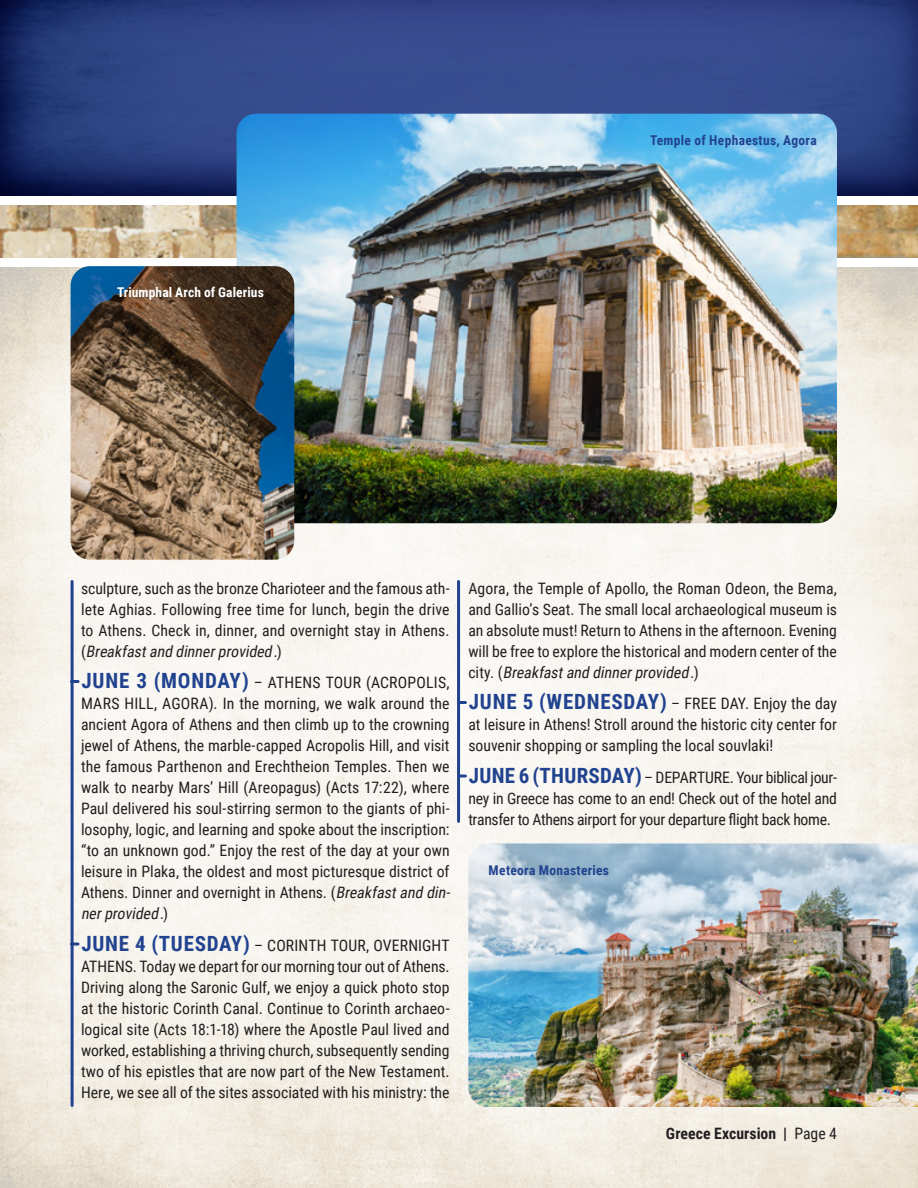
<style>
.page{position:relative;width:918px;height:1188px;background:#fff}
.page>*{position:absolute;margin:0;border:0;box-sizing:border-box;transform-origin:0 0}
.Paragraph{font:15.75px/21px "Roboto Condensed";color:#231f20;text-align:justify}
.Paragraph-2{font:700 15.75px "Roboto Condensed";letter-spacing:.005em;color:#231f20}
.Photo_title{font:700 13.5px "Roboto Condensed";letter-spacing:.025em;color:#21438f}
.Paragraph-3{font:700 13.5px "Roboto Condensed";letter-spacing:.01em;color:#fff}
.s1{font-style:italic}
.s2{font-weight:700;font-size:21px;color:#21438f}
.s3{font-weight:400}
</style>
<div class="page">
<img style="left:0;top:268px;width:918px;height:920px">
<svg style="left:0;top:0;width:918px;height:196px;background:#2e4282"></svg>
<img style="left:0;top:205px;width:918px;height:53px">
<hr style="left:457px;top:581px;width:3px;height:240px;background:#21438f">
<hr style="left:71px;top:581px;width:3px;height:525px;background:#21438f">
<svg style="left:74px;top:680px;width:4px;height:3px"></svg>
<svg style="left:73px;top:943px;width:5px;height:3px"></svg>
<svg style="left:460px;top:701px;width:5px;height:3px"></svg>
<svg style="left:460px;top:775px;width:5px;height:3px"></svg>
<img style="left:237px;top:114px;width:600px;height:409px">
<img style="left:71px;top:266px;width:223px;height:294px">
<img style="left:468px;top:843px;width:450px;height:264px">
<p class="Paragraph-3" style="left:117px;top:283px;width:148px">Triumphal Arch of Galerius</p>
<p class="Photo_title" style="left:650px;top:130px;width:168px">Temple of Hephaestus, Agora</p>
<p class="Paragraph" style="left:81px;top:577px;width:370px">sculpture, such as the bronze Charioteer and the famous ath&shy;lete Aghias. Following free time for lunch, begin the drive to Athens. Check in, dinner, and overnight stay in Athens. ( <span class="s1">Breakfastand dinnerprovided.</span>)</p>
<p class="Paragraph" style="left:81px;top:672px;width:374px;text-align:left"><span class="s2">JUNE 3 (MONDAY)</span> – ATHENS TOUR (ACROPOLIS, MARS HILL, AGORA). In the morning, we walk around the ancient Agora of Athens and then climb up to the crowning jewel of Athens, the marble-capped Acropolis Hill, and visit the famous Parthenon and Erechtheion Temples. Then we walk to nearby Mars’ Hill (Areopagus) (Acts 17:22), where Paul delivered his soul-stirring sermon to the giants of phi&shy;losophy, logic, and learning and spoke about the inscription: “to an unknown god.” Enjoy the rest of the day at your own leisure in Plaka, the oldest and most picturesque district of Athens. Dinner and overnight in Athens. (<span class="s1">Breakfastand din&shy;nerprovided.</span>)</p>
<p class="Paragraph" style="left:81px;top:934px;width:370px"><span class="s2">JUNE 4 (TUESDAY)</span> – CORINTH TOUR, OVERNIGHT ATHENS. Today we depart for our morning tour out of Athens.<br>Driving along the Saronic Gulf, we enjoy a quick photo stop at the historic Corinth Canal. Continue to Corinth archaeo&shy;logical site (Acts 18:1-18) where the Apostle Paul lived and worked, establishing a thriving church, subsequently sending two of his epistles that are now part of the New Testament.<br>Here, we see all of the sites associated with his ministry: the</p>
<p class="Paragraph" style="left:468px;top:577px;width:370px">Agora, the Temple of Apollo, the Roman Odeon, the Bema, and Gallio’s Seat. The small local archaeological museum is an absolute must! Return to Athens in the afternoon. Evening will be free to explore the historical and modern center of the c i t y . ( <span class="s1">Breakfastand dinnerprovided.</span>)</p>
<p class="Paragraph" style="left:468px;top:693px;width:370px"><span class="s2">JUNE 5 (WEDNESDAY)</span> – FREE DAY. Enjoy the day at leisure in Athens! Stroll around the historic city center for souvenir shopping or sampling the local souvlaki!</p>
<p class="Paragraph" style="left:468px;top:766px;width:370px"><span class="s2">JUNE 6 (THURSDAY)</span> – DEPARTURE. Your biblical jour&shy;ney in Greece has come to an end! Check out of the hotel and transfer to Athens airport for your departure flight back home.</p>
<p class="Photo_title" style="left:489px;top:860px;width:122px">Meteora Monasteries</p>
<p class="Paragraph-2" style="left:666px;top:1122px;width:173px">Greece Excursion | <span class="s3">Page 4</span></p>
</div>
